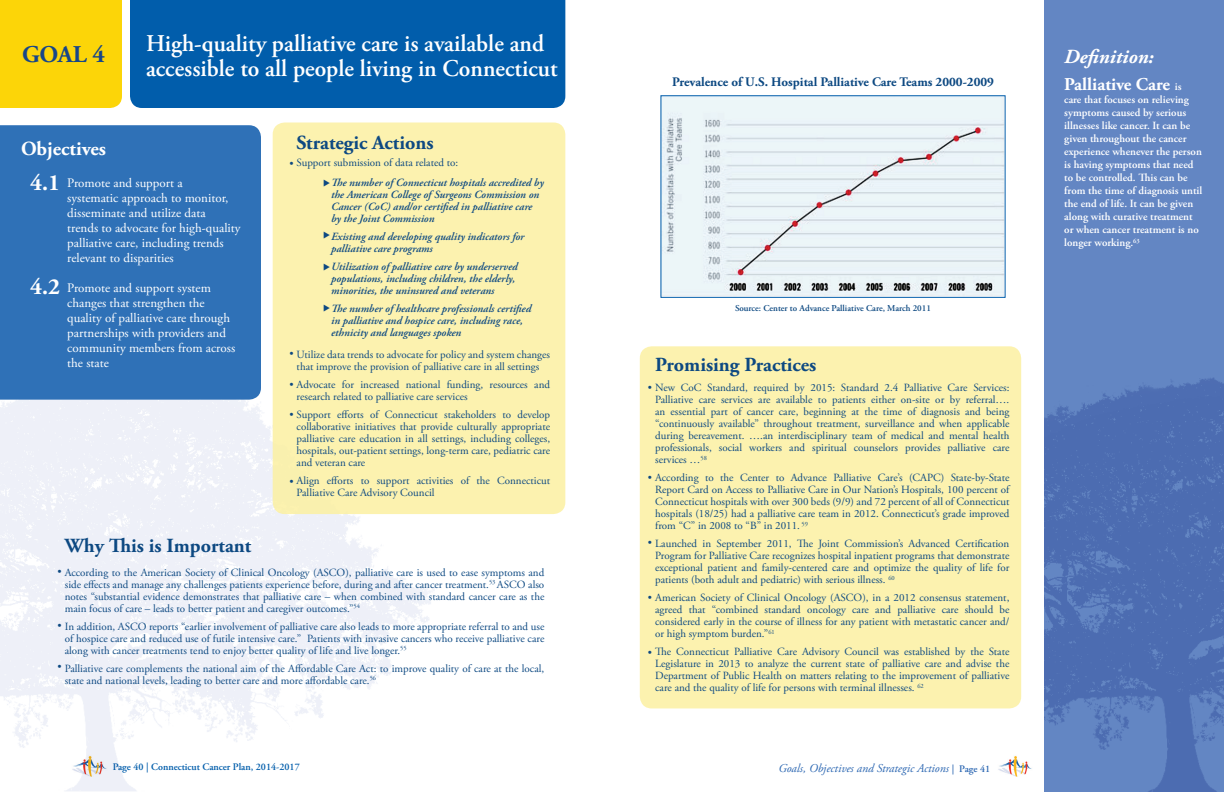
<style>
.page{position:relative;width:1224px;height:792px;background:#fff}
.page>*{position:absolute;margin:0;border:0;box-sizing:border-box;transform-origin:0 0}
.t1{font:600 24px/25px "Adobe Garamond Pro";color:#fff}
.t2{font:700 24px "Adobe Garamond Pro";color:#174689}
.t3{font:700 23px "Adobe Garamond Pro";color:#fff}
.t4{font:700 20px "Adobe Garamond Pro";color:#0d4982}
.t5{font:italic 700 20px "Adobe Garamond Pro";color:#fff}
.t6{font:700 20px "Adobe Garamond Pro";color:#fff}
.t7{font:700 18px "Adobe Garamond Pro";color:#fff}
.t8{font:13px/15px "Adobe Garamond Pro";color:#fff}
.t9{font:700 13px "Adobe Garamond Pro";color:#0d4982}
.t10{font:italic 12px "Adobe Garamond Pro";color:#2c67b2}
.t11{font:11px/12px "Adobe Garamond Pro";color:#0d4982;text-align:justify}
.t12{font:italic 600 11px/12px "Adobe Garamond Pro";color:#0d4982}
.t13{font:600 11px/13px "Adobe Garamond Pro";color:#fff}
.t14{font:600 10px "Adobe Garamond Pro";color:#015dab}
.t15{font:600 9px "Adobe Garamond Pro";color:#0d4982}
.s1{font-weight:600;font-style:normal;font-size:10px}
.s2{font-weight:600;font-size:11px}
</style>
<div class="page">
<img style="left:72px;top:754px;width:36px;height:23px">
<img style="left:998px;top:756px;width:34px;height:21px">
<div style="left:1044px;top:0;width:180px;height:324px;background:#6386c3"></div>
<img style="left:1044px;top:324px;width:180px;height:468px">
<div style="left:0;top:125px;width:261px;height:275px;background:#2f71b7"></div>
<div style="left:130px;top:0;width:435px;height:108px;background:#015dab"></div>
<div style="left:0;top:0;width:122px;height:108px;background:#fcd508"></div>
<div style="left:273px;top:122px;width:292px;height:392px;background:#fcf2af;border-radius:12px"></div>
<div style="left:640px;top:346px;width:381px;height:362px;background:#fcf2af;border-radius:12px"></div>
<img style="left:662px;top:97px;width:342px;height:199px">
<div style="left:660px;top:95px;width:346px;height:203px;border:1px solid #015dab"></div>
<h1 class="t2" style="left:22px;top:41px;width:85px">GOAL 4</h1>
<h3 class="t6" style="left:21px;top:137px;width:86px">Objectives</h3>
<h1 class="t1" style="left:146px;top:31px;width:413px">High-quality palliative care is available and accessible to all people living in Connecticut</h1>
<h3 class="t4" style="left:297px;top:131px;width:138px">Strategic Actions</h3>
<p class="t11" style="left:297px;top:157px;width:163px">Support submission of data related to:</p>
<p class="t11" style="left:290px;top:158px;width:6px">•</p>
<h2 class="t3" style="left:30px;top:169px;width:31px">4.1</h2>
<h2 class="t3" style="left:30px;top:273px;width:31px">4.2</h2>
<p class="t8" style="left:67px;top:175px;width:175px">Promote and support a<br>systematic approach to monitor, disseminate and utilize data<br>trends to advocate for high-quality palliative care, including trends relevant to disparities</p>
<p class="t8" style="left:67px;top:281px;width:169px">Promote and support system changes that strengthen the quality of palliative care through partnerships with providers and community members from across the state</p>
<p class="t12" style="left:331px;top:177px;width:214px">The number of Connecticut hospitals accredited by the American College of Surgeons Commission on Cancer (CoC) and/or certified in palliative care by the Joint Commission</p>
<p class="t12" style="left:331px;top:231px;width:195px">Existing and developing quality indicators for palliative care programs</p>
<p class="t12" style="left:331px;top:261px;width:188px">Utilization of palliative care by underserved populations, including children, the elderly, minorities, the uninsured and veterans</p>
<p class="t12" style="left:331px;top:303px;width:202px">The number of healthcare professionals certified in palliative and hospice care, including race, ethnicity and languages spoken</p>
<p class="t11" style="left:290px;top:349px;width:262px;text-align:center">• Utilize data trends to advocate for policy and system changes that improve the provision of palliative care in all settings</p>
<p class="t11" style="left:297px;top:379px;width:255px;text-indent:-7px">• Advocate for increased national funding, resources and research related to palliative care services</p>
<p class="t11" style="left:297px;top:409px;width:255px;text-indent:-7px">• Support efforts of Connecticut stakeholders to develop collaborative initiatives that provide culturally appropriate palliative care education in all settings, including colleges, hospitals, out-patient settings, long-term care, pediatric care and veteran care</p>
<p class="t11" style="left:297px;top:475px;width:255px">Align efforts to support activities of the Connecticut<br>Palliative Care Advisory Council</p>
<p class="t11" style="left:290px;top:476px;width:6px">•</p>
<h3 class="t4" style="left:65px;top:534px;width:188px">Why This is Important</h3>
<p class="t11" style="left:65px;top:566px;width:481px;text-indent:-7px">• According to the American Society of Clinical Oncology (ASCO), palliative care is used to ease symptoms and side effects and manage any challenges patients experience before, during and after cancer treatment.<sup>53</sup> ASCO also notes “substantial evidence demonstrates that palliative care – when combined with standard cancer care as the main focus of care – leads to better patient and caregiver outcomes.”<sup>54</sup></p>
<p class="t11" style="left:65px;top:620px;width:481px;text-indent:-7px">• In addition, ASCO reports “earlier involvement of palliative care also leads to more appropriate referral to and use of hospice care and reduced use of futile intensive care.” Patients with invasive cancers who receive palliative care along with cancer treatments tend to enjoy better quality of life and live longer.<sup>55</sup></p>
<p class="t11" style="left:65px;top:662px;width:481px">Palliative care complements the national aim of the Affordable Care Act: to improve quality of care at the local, state and national levels, leading to better care and more affordable care.<sup>56</sup></p>
<p class="t11" style="left:57px;top:661px;width:6px">•</p>
<p class="t9" style="left:672px;top:74px;width:323px">Prevalence of U.S. Hospital Palliative Care Teams 2000-2009</p>
<p class="t15" style="left:735px;top:303px;width:198px">Source: Center to Advance Palliative Care, March 2011</p>
<h3 class="t4" style="left:655px;top:353px;width:163px">Promising Practices</h3>
<p class="t11" style="left:655px;top:382px;width:356px;text-indent:-7px">• New CoC Standard, required by 2015: Standard 2.4 Palliative Care Services:<br>Palliative care services are available to patients either on-site or by referral…. an essential part of cancer care, beginning at the time of diagnosis and being “continuously available” throughout treatment, surveillance and when applicable during bereavement. ….an interdisciplinary team of medical and mental health professionals, social workers and spiritual counselors provides palliative care services …<sup>58</sup></p>
<p class="t11" style="left:655px;top:472px;width:356px;text-indent:-7px">• According to the Center to Advance Palliative Care’s (CAPC) State-by-State Report Card on Access to Palliative Care in Our Nation’s Hospitals, 100 percent of Connecticut hospitals with over 300 beds (9/9) and 72 percent of all of Connecticut hospitals (18/25) had a palliative care team in 2012. Connecticut’s grade improved from “C” in 2008 to “B” in 2011. <sup>59</sup></p>
<p class="t11" style="left:655px;top:538px;width:356px;text-indent:-7px">• Launched in September 2011, The Joint Commission’s Advanced Certification Program for Palliative Care recognizes hospital inpatient programs that demonstrate exceptional patient and family-centered care and optimize the quality of life for patients (both adult and pediatric) with serious illness. <sup>60</sup></p>
<p class="t11" style="left:655px;top:592px;width:356px;text-indent:-7px">• American Society of Clinical Oncology (ASCO), in a 2012 consensus statement, agreed that “combined standard oncology care and palliative care should be considered early in the course of illness for any patient with metastatic cancer and/ or high symptom burden.”<sup>61</sup></p>
<p class="t11" style="left:655px;top:646px;width:356px;text-indent:-7px">• The Connecticut Palliative Care Advisory Council was established by the State Legislature in 2013 to analyze the current state of palliative care and advise the Department of Public Health on matters relating to the improvement of palliative care and the quality of life for persons with terminal illnesses. <sup>62</sup></p>
<p class="t14" style="left:113px;top:761px;width:189px">Page 40 | Connecticut Cancer Plan, 2014-2017</p>
<p class="t10" style="left:779px;top:761px;width:213px">Goals, Objectives and Strategic Actions <span class="s1">| Page 41</span></p>
<h3 class="t5" style="left:1064px;top:46px;width:91px">Definition:</h3>
<h3 class="t7" style="left:1064px;top:74px;width:119px">Palliative Care <span class="s2">is</span></h3>
<p class="t13" style="left:1064px;top:94px;width:140px">care that focuses on relieving symptoms caused by serious illnesses like cancer. It can be given throughout the cancer experience whenever the person is having symptoms that need to be controlled. This can be from the time of diagnosis until the end of life. It can be given along with curative treatment or when cancer treatment is no longer working.<sup>63</sup></p>
</div>
